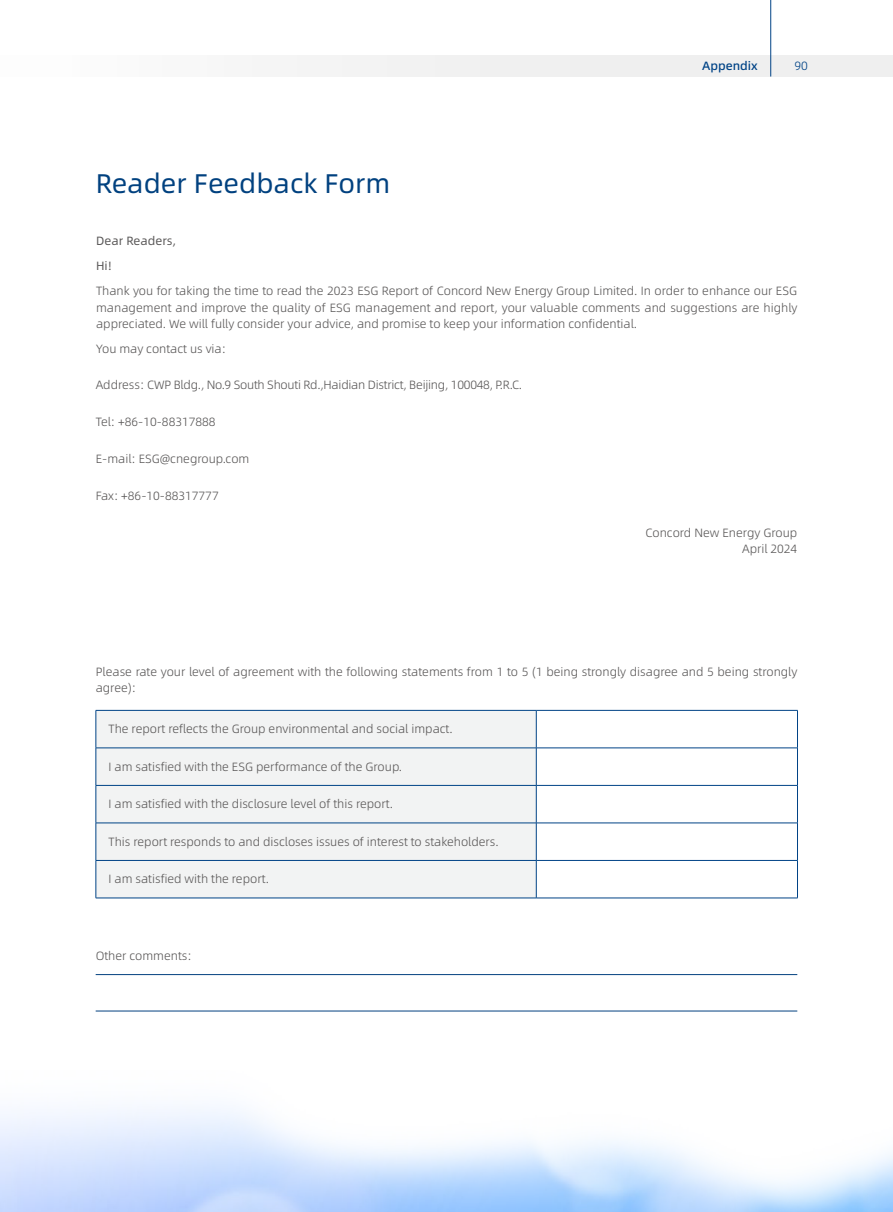
<style>
.page{position:relative;width:893px;height:1212px;background:#fff}
.page>*{position:absolute;margin:0;border:0;box-sizing:border-box;transform-origin:0 0}
.t1{font:27px "Alibaba Pu Hui Ti 2 55 Regular";color:#01417f}
.t2{font:12px/16.5px "Alibaba Pu Hui Ti 2 45 Light";color:#595757;text-align:right}
.t3{font:12px "Alibaba Pu Hui Ti 2 45 Light";letter-spacing:-.02em;color:#595757}
.t4{font:12px/25px "Alibaba Pu Hui Ti 2 55 Regular";color:#595757}
.t5{font:12px "Alibaba Pu Hui Ti 2 65 Medium";color:#004386}
.t6{font:12px "Alibaba Pu Hui Ti 2 45 Light";color:#004386}
</style>
<div class="page">
<div style="left:97px;top:711px;width:439px;height:184px;background:#f2f3f3"></div>
<hr style="left:536px;top:710px;width:1px;height:38px;background:#004386">
<hr style="left:96px;top:748px;width:440px;height:1px;background:#004386">
<hr style="left:536px;top:748px;width:262px;height:1px;background:#004386">
<hr style="left:536px;top:748px;width:1px;height:37px;background:#004386">
<hr style="left:96px;top:785px;width:440px;height:1px;background:#004386">
<hr style="left:536px;top:785px;width:262px;height:1px;background:#004386">
<hr style="left:536px;top:785px;width:1px;height:38px;background:#004386">
<hr style="left:96px;top:823px;width:440px;height:1px;background:#004386">
<hr style="left:536px;top:823px;width:262px;height:1px;background:#004386">
<hr style="left:536px;top:823px;width:1px;height:37px;background:#004386">
<hr style="left:96px;top:860px;width:440px;height:1px;background:#004386">
<hr style="left:536px;top:860px;width:262px;height:1px;background:#004386">
<hr style="left:536px;top:861px;width:1px;height:37px;background:#004386">
<hr style="left:96px;top:710px;width:440px;height:1px;background:#004386">
<hr style="left:96px;top:710px;width:1px;height:38px;background:#004386">
<hr style="left:536px;top:710px;width:262px;height:1px;background:#004386">
<hr style="left:797px;top:710px;width:1px;height:38px;background:#004386">
<hr style="left:96px;top:748px;width:1px;height:37px;background:#004386">
<hr style="left:797px;top:748px;width:1px;height:37px;background:#004386">
<hr style="left:96px;top:785px;width:1px;height:38px;background:#004386">
<hr style="left:797px;top:785px;width:1px;height:38px;background:#004386">
<hr style="left:96px;top:823px;width:1px;height:37px;background:#004386">
<hr style="left:797px;top:823px;width:1px;height:37px;background:#004386">
<hr style="left:96px;top:861px;width:1px;height:37px;background:#004386">
<hr style="left:797px;top:861px;width:1px;height:37px;background:#004386">
<img style="left:0;top:895px;width:893px;height:317px">
<div style="left:0;top:55px;width:893px;height:22px;background:#efefef"></div>
<hr style="left:770px;top:0;width:1px;height:77px;background:#004386">
<h1 class="t1" style="left:96px;top:163px;width:296px">Reader Feedback Form</h1>
<p class="t5" style="left:702px;top:56px;width:57px">Appendix</p>
<p class="t6" style="left:794px;top:57px;width:15px">90</p>
<p class="t4" style="left:96px;top:228px;width:82px">Dear Readers,<br>Hi!</p>
<p class="t2" style="left:96px;top:282px;width:703px;text-align:justify">Thank you for taking the time to read the 2023 ESG Report of Concord New Energy Group Limited. In order to enhance our ESG management and improve the quality of ESG management and report, your valuable comments and suggestions are highly appreciated. We will fully consider your advice, and promise to keep your information confidential.</p>
<p class="t2" style="left:96px;top:340px;width:132px">You may contact us via:</p>
<p class="t3" style="left:96px;top:375px;width:428px">Address: CWP Bldg., No.9 South Shouti Rd.,Haidian District, Beijing, 100048, P.R.C.</p>
<p class="t2" style="left:96px;top:412px;width:121px">Tel: +86-10-88317888</p>
<p class="t2" style="left:96px;top:449px;width:155px">E-mail: ESG@cnegroup.com</p>
<p class="t2" style="left:96px;top:486px;width:125px">Fax: +86-10-88317777</p>
<p class="t2" style="left:645px;top:523px;width:153px">Concord New Energy Group<br>April 2024</p>
<p class="t2" style="left:96px;top:662px;width:703px;text-align:left">Please rate your level of agreement with the following statements from 1 to 5 (1 being strongly disagree and 5 being strongly agree):</p>
<p class="t2" style="left:109px;top:720px;width:346px">The report reflects the Group environmental and social impact.</p>
<p class="t2" style="left:109px;top:758px;width:295px">I am satisfied with the ESG performance of the Group.</p>
<p class="t2" style="left:109px;top:795px;width:286px">I am satisfied with the disclosure level of this report.</p>
<p class="t2" style="left:109px;top:833px;width:392px">This report responds to and discloses issues of interest to stakeholders.</p>
<p class="t2" style="left:109px;top:870px;width:162px">I am satisfied with the report.</p>
<p class="t2" style="left:96px;top:947px;width:98px">Other comments:</p>
</div>
